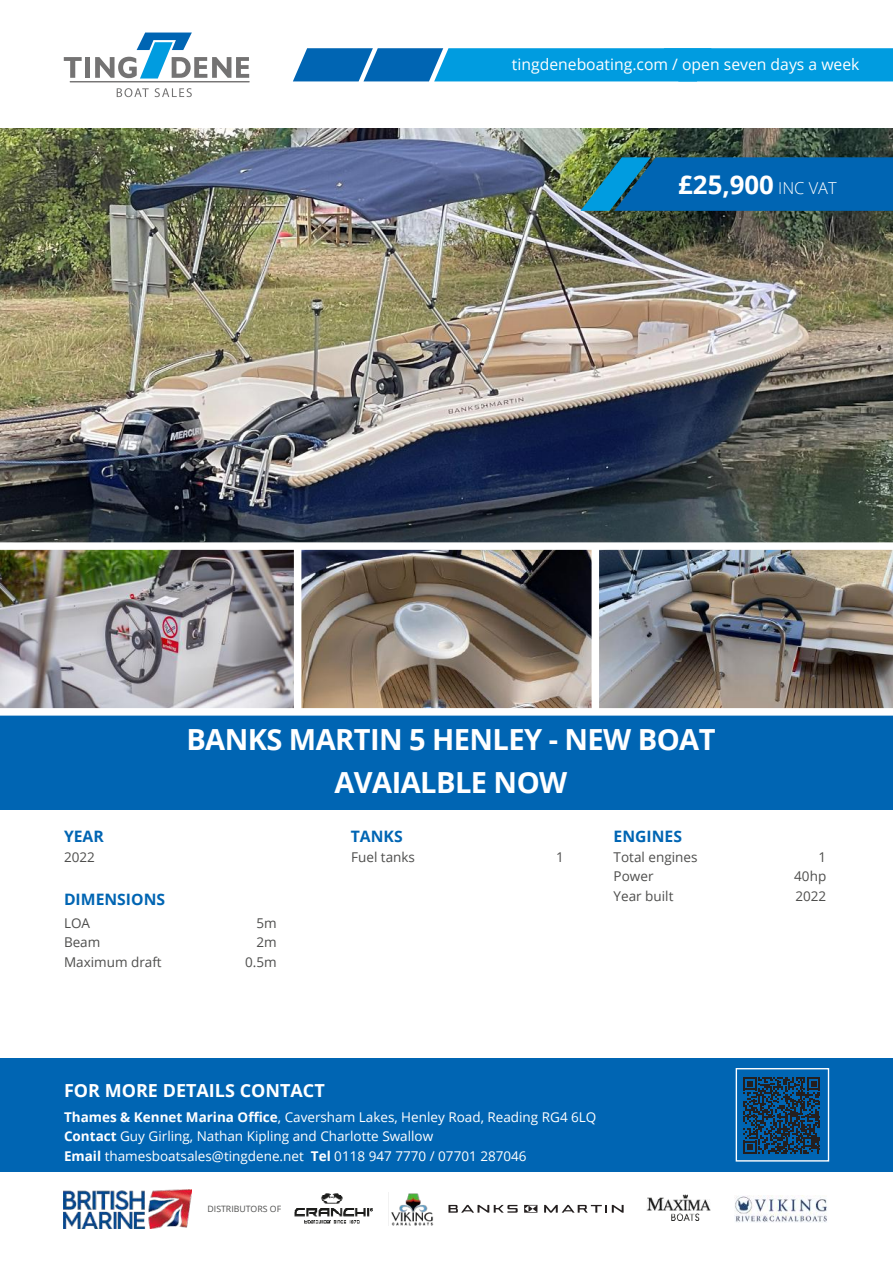
<style>
.page{position:relative;width:893px;height:1263px;background:#fff}
.page>*{position:absolute;margin:0;border:0;box-sizing:border-box;transform-origin:0 0}
.t1{font:700 29.1px/43.2px "Open Sans";letter-spacing:-.02em;color:#fff;text-align:center}
.t2{font:700 25.8px "Open Sans";color:#fff}
.t3{font:700 18px "Open Sans";color:#fff}
.t4{font:15.75px "Open Sans";color:#fff}
.t5{font:700 15.75px "Open Sans";color:#0065b3}
.t6{font:13.5px/19.5px "Open Sans";color:#fff}
.t7{font:13.5px "Open Sans";color:#4e4e4d}
.t8{font:8.7px "Open Sans";color:#4e4e4d}
.s1{font-weight:300;font-size:16.5px}
.s2{font-weight:700}
</style>
<div class="page">
<div style="left:0;top:1058px;width:893px;height:113px;background:#0065b3"></div>
<div style="left:0;top:712px;width:893px;height:98px;background:#0065b3"></div>
<img style="left:0;top:129px;width:893px;height:413px">
<img style="left:0;top:550px;width:294px;height:158px">
<img style="left:301px;top:550px;width:592px;height:158px">
<svg style="left:64px;top:57px;width:18px;height:21px"></svg>
<div style="left:85px;top:57px;width:5px;height:21px;background:#747373"></div>
<hr style="left:70px;top:81px;width:180px;height:1px;background:#747373">
<svg style="left:95px;top:33px;width:154px;height:46px"></svg>
<svg style="left:117px;top:88px;width:32px;height:9px"></svg>
<svg style="left:155px;top:88px;width:37px;height:9px"></svg>
<svg style="left:293px;top:48px;width:600px;height:33px;background:#0993d7"></svg>
<div style="left:592px;top:546px;width:7px;height:166px;background:#fff"></div>
<div style="left:0;top:708px;width:893px;height:8px;background:#fff"></div>
<svg style="left:580px;top:157px;width:313px;height:54px;background:#076aab"></svg>
<div style="left:736px;top:1068px;width:93px;height:93px;border:1px solid #fff"></div>
<img style="left:64px;top:1189px;width:128px;height:39px">
<img style="left:294px;top:1193px;width:79px;height:31px">
<img style="left:391px;top:1193px;width:43px;height:32px">
<img style="left:647px;top:1195px;width:64px;height:26px">
<img style="left:735px;top:1195px;width:92px;height:27px">
<svg style="left:524px;top:1205px;width:13px;height:8px"></svg>
<svg style="left:448px;top:1205px;width:70px;height:8px"></svg>
<svg style="left:544px;top:1205px;width:80px;height:8px"></svg>
<svg style="left:743px;top:1077px;width:77px;height:77px"></svg>
<p class="t4" style="left:512px;top:58px;width:349px">tingdeneboating.com / open seven days a week</p>
<h2 class="t2" style="left:678px;top:174px;width:160px">£25,900 <span class="s1">INC VAT</span></h2>
<p class="t5" style="left:64px;top:830px;width:41px">YEAR</p>
<h1 class="t1" style="left:186px;top:719px;width:531px">BANKS MARTIN 5 HENLEY - NEW BOAT<br>AVAIALBLE NOW</h1>
<p class="t5" style="left:351px;top:830px;width:53px">TANKS</p>
<p class="t5" style="left:614px;top:830px;width:70px">ENGINES</p>
<p class="t7" style="left:64px;top:851px;width:32px">2022</p>
<p class="t7" style="left:351px;top:852px;width:65px">Fuel tanks</p>
<p class="t7" style="left:556px;top:852px;width:9px">1</p>
<p class="t5" style="left:64px;top:893px;width:103px">DIMENSIONS</p>
<p class="t7" style="left:64px;top:917px;width:28px">LOA</p>
<p class="t7" style="left:256px;top:917px;width:22px">5m</p>
<p class="t7" style="left:64px;top:937px;width:38px">Beam</p>
<p class="t7" style="left:256px;top:937px;width:22px">2m</p>
<p class="t7" style="left:64px;top:956px;width:99px">Maximum draft</p>
<p class="t7" style="left:245px;top:956px;width:33px">0.5m</p>
<p class="t7" style="left:614px;top:852px;width:85px">Total engines</p>
<p class="t7" style="left:818px;top:852px;width:9px">1</p>
<p class="t7" style="left:614px;top:871px;width:41px">Power</p>
<p class="t7" style="left:794px;top:871px;width:34px">40hp</p>
<p class="t7" style="left:614px;top:891px;width:61px">Year built</p>
<p class="t7" style="left:795px;top:891px;width:32px">2022</p>
<h3 class="t3" style="left:64px;top:1083px;width:262px">FOR MORE DETAILS CONTACT</h3>
<p class="t6" style="left:64px;top:1108px;width:534px"><span class="s2">Thames &amp; Kennet Marina Office</span>, Caversham Lakes, Henley Road, Reading RG4 6LQ<br><span class="s2">Contact</span> Guy Girling, Nathan Kipling and Charlotte Swallow<br><span class="s2">Email</span> thamesboatsales@tingdene.net <span class="s2">Tel</span> 0118 947 7770 / 07701 287046</p>
<p class="t8" style="left:208px;top:1205px;width:75px">DISTRIBUTORS OF</p>
</div>
